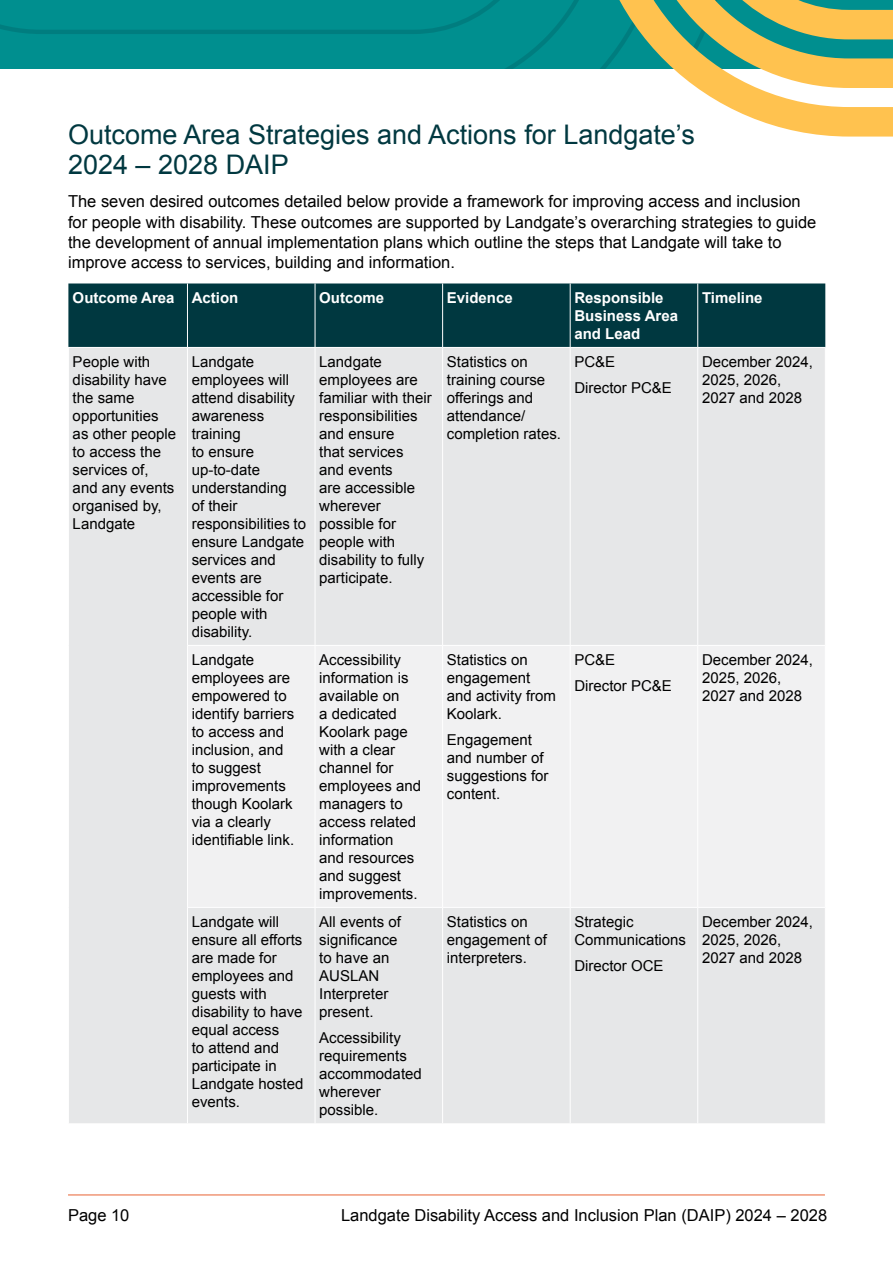
<style>
.page{position:relative;width:893px;height:1263px;background:#fff}
.page>*{position:absolute;margin:0;border:0;box-sizing:border-box;transform-origin:0 0}
.t1{font:27px/30px "Arial";color:#003840}
.t2{font:16.5px/20.2px "Arial";color:#000}
.t3{font:15px/18px "Arial";color:#000}
.t4{font:700 15px/18px "Arial";color:#fff}
</style>
<div class="page">
<div style="left:0;top:0;width:589px;height:68px;background:#008f8f"></div>
<svg style="left:589px;top:0;width:304px;height:137px"></svg>
<hr style="left:68px;top:1194px;width:757px;height:1px;background:#e86333">
<div style="left:68px;top:283px;width:757px;height:64px;background:#003840"></div>
<div style="left:69px;top:348px;width:756px;height:775px;background:#e6e7e8"></div>
<div style="left:188px;top:646px;width:637px;height:261px;background:#f1f1f2"></div>
<hr style="left:187px;top:283px;width:1px;height:64px;background:#fff">
<hr style="left:315px;top:283px;width:1px;height:64px;background:#fff">
<hr style="left:442px;top:283px;width:1px;height:64px;background:#fff">
<hr style="left:570px;top:283px;width:1px;height:64px;background:#fff">
<hr style="left:697px;top:283px;width:1px;height:64px;background:#fff">
<hr style="left:187px;top:348px;width:1px;height:297px;background:#fff">
<hr style="left:315px;top:348px;width:1px;height:297px;background:#fff">
<hr style="left:442px;top:348px;width:1px;height:297px;background:#fff">
<hr style="left:570px;top:348px;width:1px;height:297px;background:#fff">
<hr style="left:697px;top:348px;width:1px;height:297px;background:#fff">
<hr style="left:187px;top:645px;width:128px;height:1px;background:#fff">
<hr style="left:187px;top:646px;width:1px;height:261px;background:#fff">
<hr style="left:315px;top:645px;width:128px;height:1px;background:#fff">
<hr style="left:315px;top:646px;width:1px;height:261px;background:#fff">
<hr style="left:443px;top:645px;width:127px;height:1px;background:#fff">
<hr style="left:442px;top:646px;width:1px;height:261px;background:#fff">
<hr style="left:570px;top:645px;width:128px;height:1px;background:#fff">
<hr style="left:570px;top:646px;width:1px;height:261px;background:#fff">
<hr style="left:698px;top:645px;width:128px;height:1px;background:#fff">
<hr style="left:697px;top:646px;width:1px;height:261px;background:#fff">
<hr style="left:187px;top:907px;width:128px;height:1px;background:#fff">
<hr style="left:187px;top:908px;width:1px;height:215px;background:#fff">
<hr style="left:315px;top:907px;width:128px;height:1px;background:#fff">
<hr style="left:315px;top:908px;width:1px;height:215px;background:#fff">
<hr style="left:443px;top:907px;width:127px;height:1px;background:#fff">
<hr style="left:442px;top:908px;width:1px;height:215px;background:#fff">
<hr style="left:570px;top:907px;width:128px;height:1px;background:#fff">
<hr style="left:570px;top:908px;width:1px;height:215px;background:#fff">
<hr style="left:698px;top:907px;width:128px;height:1px;background:#fff">
<hr style="left:697px;top:908px;width:1px;height:215px;background:#fff">
<h1 class="t1" style="left:68px;top:120px;width:628px">Outcome Area Strategies and Actions for Landgate’s<br>2024 – 2028 DAIP</h1>
<p class="t2" style="left:68px;top:192px;width:750px">The seven desired outcomes detailed below provide a framework for improving access and inclusion for people with disability. These outcomes are supported by Landgate’s overarching strategies to guide the development of annual implementation plans which outline the steps that Landgate will take to improve access to services, building and information.</p>
<p class="t4" style="left:73px;top:289px;width:167px">Outcome Area Action</p>
<p class="t4" style="left:319px;top:289px;width:67px">Outcome</p>
<p class="t4" style="left:447px;top:289px;width:67px">Evidence</p>
<p class="t4" style="left:574px;top:289px;width:105px">Responsible<br>Business Area and Lead</p>
<p class="t4" style="left:702px;top:289px;width:62px">Timeline</p>
<p class="t3" style="left:73px;top:353px;width:105px">People with disability have the same opportunities as other people to access the services of, and any events organised by,<br>Landgate</p>
<p class="t3" style="left:192px;top:353px;width:116px">Landgate employees will attend disability awareness training<br>to ensure up-to-date understanding<br>of their responsibilities to ensure Landgate services and events are accessible for people with disability.</p>
<p class="t3" style="left:319px;top:353px;width:114px">Landgate employees are familiar with their responsibilities and ensure<br>that services and events<br>are accessible wherever possible for people with disability to fully participate.</p>
<p class="t3" style="left:447px;top:353px;width:116px">Statistics on training course offerings and attendance/ completion rates.</p>
<p class="t3" style="left:574px;top:348px;width:99px;line-height:26.5px">PC&amp;E<br>Director PC&amp;E</p>
<p class="t3" style="left:702px;top:353px;width:112px">December 2024,<br>2025, 2026,<br>2027 and 2028</p>
<p class="t3" style="left:192px;top:651px;width:104px">Landgate employees are empowered to identify barriers to access and inclusion, and to suggest improvements though Koolark via a clearly identifiable link.</p>
<p class="t3" style="left:319px;top:651px;width:103px">Accessibility information is available on<br>a dedicated<br>Koolark page with a clear channel for employees and managers to access related information and resources and suggest improvements.</p>
<p class="t3" style="left:447px;top:651px;width:111px">Statistics on engagement and activity from<br>Koolark.</p>
<p class="t3" style="left:574px;top:646px;width:99px;line-height:26.5px">PC&amp;E<br>Director PC&amp;E</p>
<p class="t3" style="left:702px;top:651px;width:112px">December 2024,<br>2025, 2026,<br>2027 and 2028</p>
<p class="t3" style="left:447px;top:731px;width:103px">Engagement and number of suggestions for content.</p>
<p class="t3" style="left:192px;top:913px;width:113px">Landgate will ensure all efforts are made for employees and guests with disability to have equal access<br>to attend and participate in<br>Landgate hosted events.</p>
<p class="t3" style="left:319px;top:913px;width:83px">All events of significance to have an<br>AUSLAN<br>Interpreter present.</p>
<p class="t3" style="left:319px;top:1029px;width:104px">Accessibility requirements accommodated wherever possible.</p>
<p class="t3" style="left:447px;top:913px;width:102px">Statistics on engagement of interpreters.</p>
<p class="t3" style="left:574px;top:913px;width:113px">Strategic<br>Communications</p>
<p class="t3" style="left:574px;top:957px;width:91px">Director OCE</p>
<p class="t3" style="left:702px;top:913px;width:112px">December 2024,<br>2025, 2026,<br>2027 and 2028</p>
<p class="t2" style="left:68px;top:1205px;width:63px">Page 10</p>
<p class="t2" style="left:341px;top:1205px;width:488px">Landgate Disability Access and Inclusion Plan (DAIP) 2024 – 2028</p>
</div>
